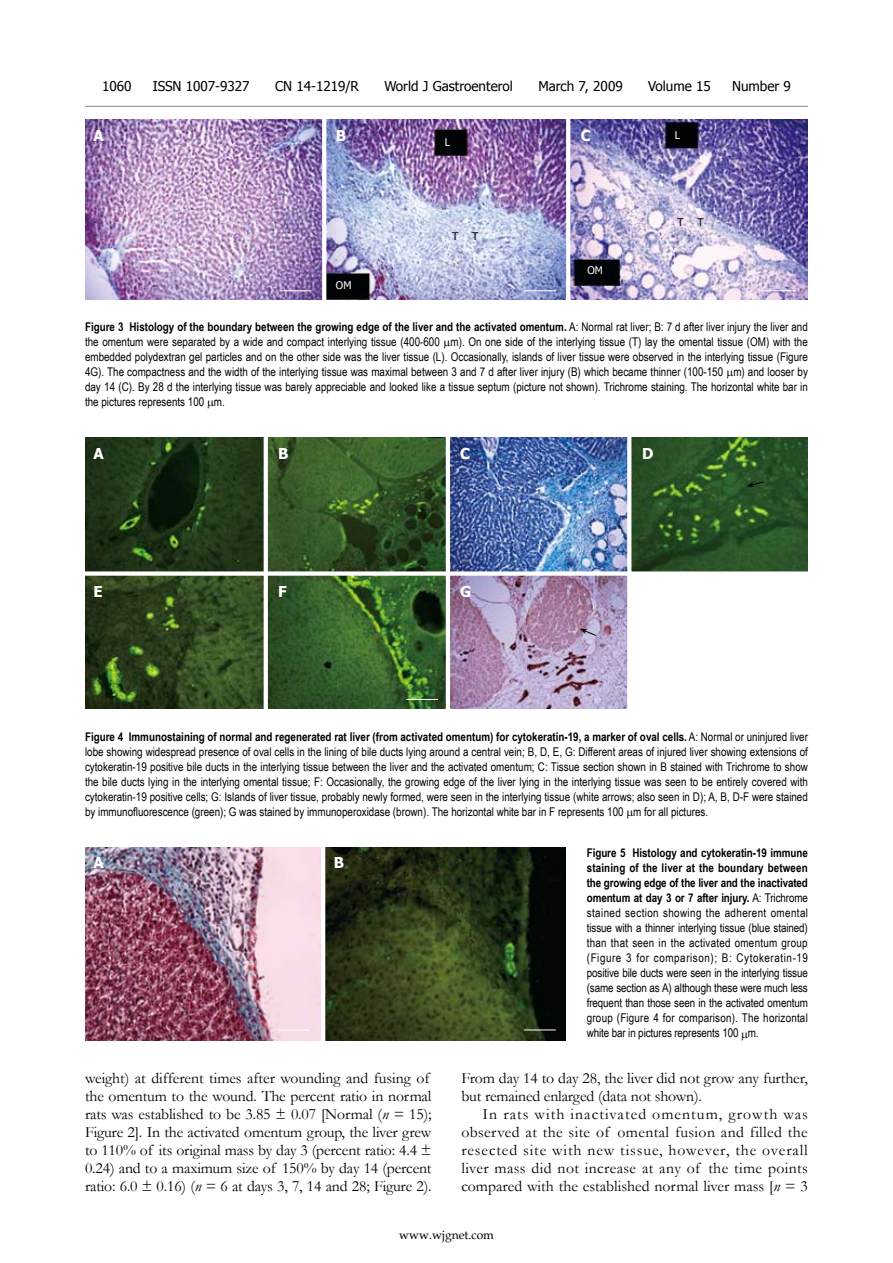
<style>
.page{position:relative;width:893px;height:1263px;background:#fff}
.page>*{position:absolute;margin:0;border:0;box-sizing:border-box;transform-origin:0 0}
.t1{font:15.75px/18px "Garamond";letter-spacing:-.01em;color:#000}
.t2{font:700 15px "Tahoma";color:#fff}
.t3{font:13.5px "Tahoma";color:#000}
.t4{font:12px/15px "Arial Narrow";color:#000;text-align:justify}
.t5{font:12px "Book Antiqua";color:#000}
.t6{font:10.5px "Tahoma";color:#fff}
.t7{font:10.5px "Tahoma";color:#000}
.s1{font-weight:700}
.s2{font-style:italic}
</style>
<div class="page">
<hr style="left:85px;top:106px;width:723px;height:1px;background:#898989">
<img style="left:85px;top:119px;width:723px;height:180px">
<hr style="left:280px;top:290px;width:31px;height:1px;background:#fff">
<hr style="left:524px;top:290px;width:32px;height:1px;background:#fff">
<hr style="left:765px;top:290px;width:31px;height:1px;background:#fff">
<svg style="left:322px;top:119px;width:4px;height:181px"></svg>
<svg style="left:566px;top:119px;width:4px;height:181px"></svg>
<img style="left:85px;top:437px;width:723px;height:272px">
<hr style="left:406px;top:699px;width:32px;height:1px;background:#fff">
<svg style="left:264px;top:437px;width:4px;height:272px"></svg>
<hr style="left:446px;top:436px;width:4px;height:274px;background:#fff">
<div style="left:84px;top:571px;width:725px;height:5px;background:#fff"></div>
<svg style="left:627px;top:437px;width:4px;height:272px"></svg>
<img style="left:85px;top:847px;width:481px;height:193px">
<hr style="left:321px;top:846px;width:4px;height:196px;background:#fff">
<hr style="left:524px;top:1029px;width:32px;height:1px;background:#fff">
<hr style="left:279px;top:1029px;width:31px;height:1px;background:#fff">
<svg style="left:579px;top:626px;width:18px;height:12px"></svg>
<svg style="left:746px;top:479px;width:19px;height:10px"></svg>
<p class="t3" style="left:102px;top:77px;width:31px">1060</p>
<p class="t3" style="left:153px;top:77px;width:98px">ISSN 1007-9327</p>
<p class="t3" style="left:275px;top:77px;width:86px">CN 14-1219/R</p>
<p class="t3" style="left:384px;top:77px;width:130px">World J Gastroenterol</p>
<p class="t3" style="left:538px;top:77px;width:86px">March 7, 2009</p>
<p class="t3" style="left:648px;top:77px;width:64px">Volume 15</p>
<p class="t3" style="left:732px;top:77px;width:60px">Number 9</p>
<p class="t2" style="left:94px;top:125px;width:12px">A</p>
<p class="t2" style="left:336px;top:125px;width:12px">B</p>
<p class="t2" style="left:581px;top:125px;width:12px">C</p>
<p class="t6" style="left:445px;top:135px;width:7px">L</p>
<p class="t6" style="left:336px;top:278px;width:17px">OM</p>
<p class="t7" style="left:452px;top:229px;width:8px">T</p>
<p class="t7" style="left:472px;top:229px;width:8px">T</p>
<p class="t6" style="left:587px;top:263px;width:17px">OM</p>
<p class="t6" style="left:675px;top:128px;width:7px">L</p>
<p class="t7" style="left:677px;top:215px;width:8px">T</p>
<p class="t7" style="left:697px;top:215px;width:8px">T</p>
<p class="t4" style="left:85px;top:319px;width:724px"><span class="s1">Figure 3 Histology of the boundary between the growing edge of the liver and the activated omentum.</span> A: Normal rat liver; B: 7 d after liver injury the liver and the omentum were separated by a wide and compact interlying tissue (400-600 m). On one side of the interlying tissue (T) lay the omental tissue (OM) with the embedded polydextran gel particles and on the other side was the liver tissue (L). Occasionally, islands of liver tissue were observed in the interlying tissue (Figure 4G). The compactness and the width of the interlying tissue was maximal between 3 and 7 d after liver injury (B) which became thinner (100-150 m) and looser by day 14 (C). By 28 d the interlying tissue was barely appreciable and looked like a tissue septum (picture not shown). Trichrome staining. The horizontal white bar in the pictures represents 100 m.</p>
<p class="t2" style="left:94px;top:443px;width:12px">A</p>
<p class="t2" style="left:278px;top:443px;width:12px">B</p>
<p class="t2" style="left:460px;top:443px;width:12px">C</p>
<p class="t2" style="left:642px;top:443px;width:13px">D</p>
<p class="t2" style="left:94px;top:581px;width:11px">E</p>
<p class="t2" style="left:278px;top:581px;width:10px">F</p>
<p class="t2" style="left:460px;top:581px;width:13px">G</p>
<p class="t4" style="left:85px;top:728px;width:724px"><span class="s1">Figure 4 Immunostaining of normal and regenerated rat liver (from activated omentum) for cytokeratin-19, a marker of oval cells.</span> A: Normal or uninjured liver lobe showing widespread presence of oval cells in the lining of bile ducts lying around a central vein; B, D, E, G: Different areas of injured liver showing extensions of cytokeratin-19 positive bile ducts in the interlying tissue between the liver and the activated omentum; C: Tissue section shown in B stained with Trichrome to show the bile ducts lying in the interlying omental tissue; F: Occasionally, the growing edge of the liver lying in the interlying tissue was seen to be entirely covered with cytokeratin-19 positive cells; G: Islands of liver tissue, probably newly formed, were seen in the interlying tissue (white arrows; also seen in D); A, B, D-F were stained by immunofluorescence (green); G was stained by immunoperoxidase (brown). The horizontal white bar in F represents 100 m for all pictures.</p>
<p class="t2" style="left:94px;top:852px;width:12px">A</p>
<p class="t2" style="left:334px;top:852px;width:12px">B</p>
<p class="t4" style="left:587px;top:845px;width:223px"><span class="s1">Figure 5 Histology and cytokeratin-19 immune staining of the liver at the boundary between the growing edge of the liver and the inactivated omentum at day 3 or 7 after injury.</span> A: Trichrome stained section showing the adherent omental tissue with a thinner interlying tissue (blue stained) than that seen in the activated omentum group (Figure 3 for comparison); B: Cytokeratin-19 positive bile ducts were seen in the interlying tissue (same section as A) although these were much less frequent than those seen in the activated omentum group (Figure 4 for comparison). The horizontal white bar in pictures represents 100 m.</p>
<p class="t1" style="left:85px;top:1069px;width:348px">weight) at different times after wounding and fusing of the omentum to the wound. The percent ratio in normal rats was established to be 3.85 ± 0.07 [Normal (<span class="s2">n</span> = 15); Figure 2]. In the activated omentum group, the liver grew to 110% of its original mass by day 3 (percent ratio: 4.4 ± 0.24) and to a maximum size of 150% by day 14 (percent ratio: 6.0 ± 0.16) (<span class="s2">n</span> = 6 at days 3, 7, 14 and 28; Figure 2).</p>
<h1 class="t1" style="left:461px;top:1069px;width:348px">From day 14 to day 28, the liver did not grow any further, but remained enlarged (data not shown).</h1>
<p class="t1" style="left:461px;top:1105px;width:348px;text-align:justify;text-indent:21px">In rats with inactivated omentum, growth was observed at the site of omental fusion and filled the resected site with new tissue, however, the overall liver mass did not increase at any of the time points compared with the established normal liver mass [<span class="s2">n</span> = 3</p>
<p class="t5" style="left:399px;top:1226px;width:96px">www.wjgnet.com</p>
</div>
